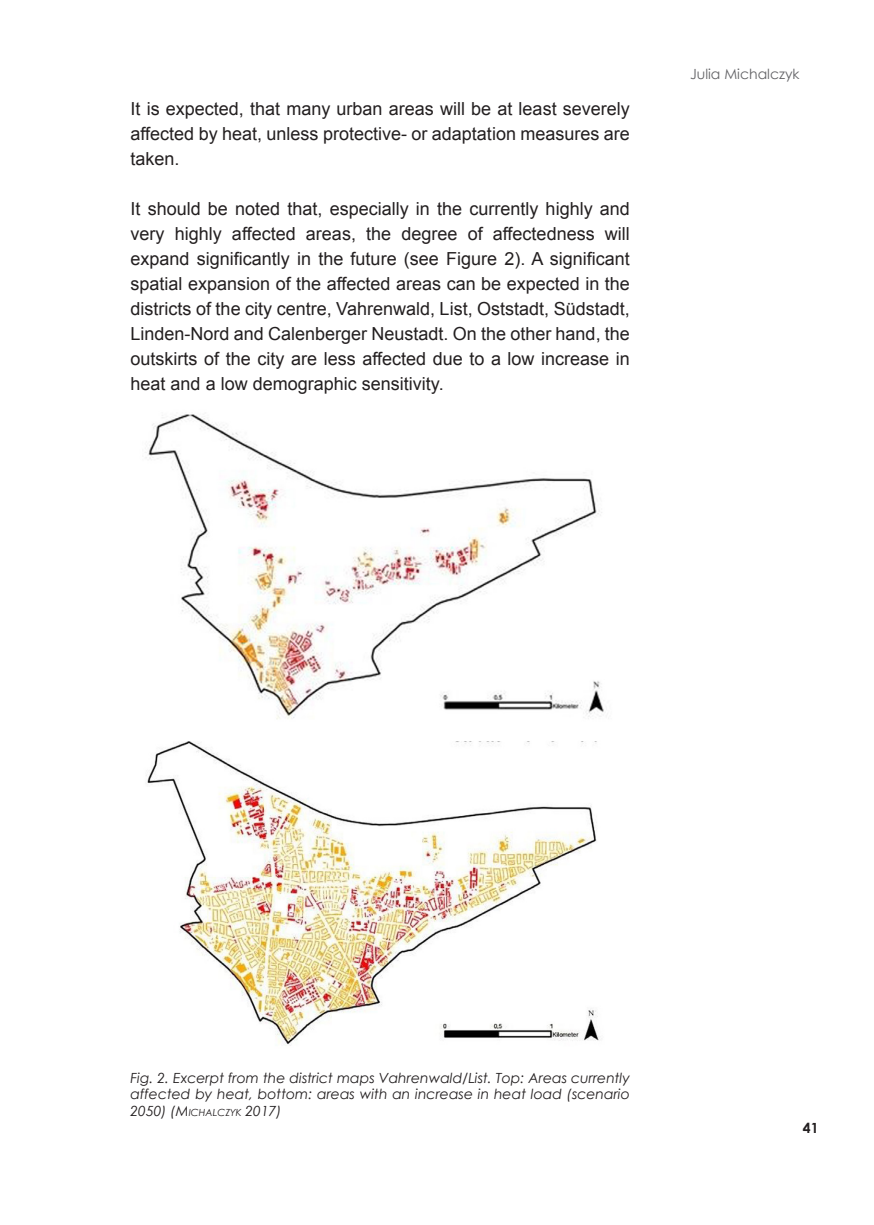
<style>
.page{position:relative;width:874px;height:1225px;background:#fff}
.page>*{position:absolute;margin:0;border:0;box-sizing:border-box;transform-origin:0 0}
.Continuous_Text{font:18px/25px "Arial";color:#231f20;text-align:justify}
.t1{font:italic 14px/16.8px "Century Gothic";color:#231f20;text-align:justify}
.t2{font:14px "Century Gothic";color:#636366}
.t3{font:700 14px "Century Gothic";color:#231f20}
.s1{font-style:inherit}
.s2{font-size:9.8px}
</style>
<div class="page">
<img style="left:145px;top:414px;width:459px;height:632px">
<p class="Continuous_Text" style="left:130px;top:97px;width:500px">It is expected, that many urban areas will be at least severely affected by heat, unless protective- or adaptation measures are taken.</p>
<p class="Continuous_Text" style="left:130px;top:197px;width:500px">It should be noted that, especially in the currently highly and very highly affected areas, the degree of affectedness will expand significantly in the future (see Figure 2). A significant spatial expansion of the affected areas can be expected in the districts of the city centre, Vahrenwald, List, Oststadt, Südstadt, Linden-Nord and Calenberger Neustadt. On the other hand, the outskirts of the city are less affected due to a low increase in heat and a low demographic sensitivity.</p>
<p class="t2" style="left:689px;top:64px;width:111px">Julia Michalczyk</p>
<p class="t1" style="left:130px;top:1069px;width:500px">Fig. 2. Excerpt from the district maps Vahrenwald/List. Top: Areas currently affected by heat, bottom: areas with an increase in heat load (scenario 2050) (<span class="s1">M</span> <span class="s2">ICHALCZYK</span> 2017)</p>
<p class="t3" style="left:802px;top:1117px;width:17px">41</p>
</div>
